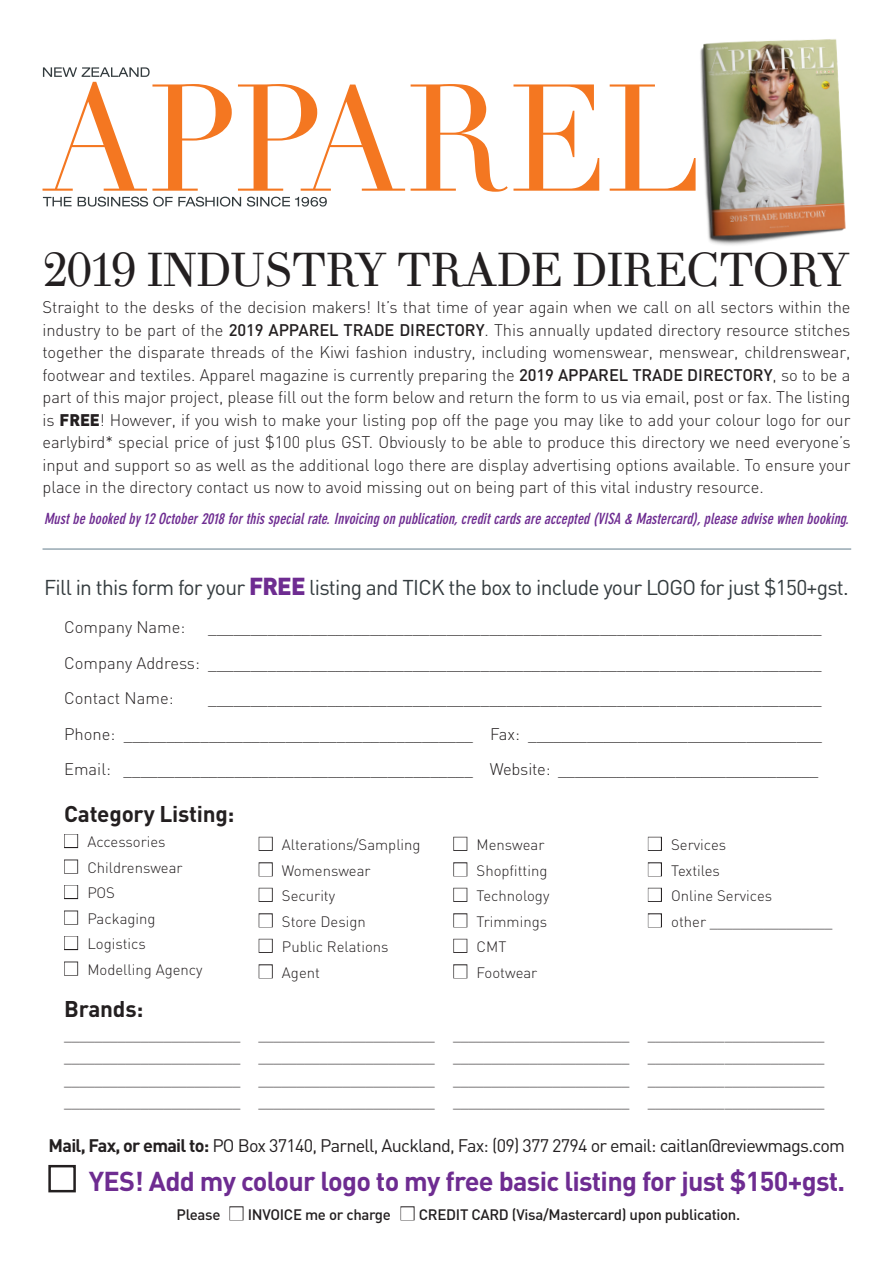
<style>
.page{position:relative;width:893px;height:1263px;background:#fff}
.page>*{position:absolute;margin:0;border:0;box-sizing:border-box;transform-origin:0 0}
.t1{font:47.25px "Theano Didot";letter-spacing:-.04em;color:#231f20}
.t2{font:700 27px "DIN";letter-spacing:-.025em;color:#6e2c91}
.t3{font:700 22.5px "DIN";letter-spacing:-.01em;color:#231f20}
.t4{font:21.15px "DIN";letter-spacing:-.035em;color:#333b3e}
.t5{font:18px "DIN";letter-spacing:-.04em;color:#231f20}
.t6{font:300 16.65px/22.5px "DIN";letter-spacing:-.005em;color:#231f20;text-align:justify}
.t7{font:italic 700 condensed 15.15px "DIN Neuzeit Grotesk Std";color:#6e2c91}
.t8{font:500 15px "DIN";letter-spacing:-.02em;color:#231f20}
.t9{font:300 14.85px/22.5px "DIN";color:#231f20;text-align:justify}
.s1{font-weight:500}
.s2{font-weight:900}
.s3{font-weight:900;font-size:24.3px;color:#6e2c91}
.s4{color:#fff}
.s5{font-weight:700}
</style>
<div class="page">
<div style="left:64px;top:834px;width:14px;height:14px;border:1px solid #231f20"></div>
<div style="left:64px;top:859px;width:14px;height:14px;border:1px solid #231f20"></div>
<div style="left:64px;top:885px;width:14px;height:14px;border:1px solid #231f20"></div>
<div style="left:64px;top:910px;width:14px;height:14px;border:1px solid #231f20"></div>
<div style="left:64px;top:936px;width:14px;height:14px;border:1px solid #231f20"></div>
<div style="left:64px;top:961px;width:14px;height:14px;border:1px solid #231f20"></div>
<div style="left:48px;top:1165px;width:28px;height:27px;border:2px solid #231f20"></div>
<div style="left:229px;top:1206px;width:14px;height:14px;border:1px solid #231f20"></div>
<div style="left:400px;top:1206px;width:15px;height:14px;border:1px solid #231f20"></div>
<div style="left:259px;top:837px;width:14px;height:14px;border:1px solid #231f20"></div>
<div style="left:259px;top:862px;width:14px;height:14px;border:1px solid #231f20"></div>
<div style="left:259px;top:888px;width:14px;height:14px;border:1px solid #231f20"></div>
<div style="left:259px;top:913px;width:14px;height:14px;border:1px solid #231f20"></div>
<div style="left:259px;top:939px;width:14px;height:14px;border:1px solid #231f20"></div>
<div style="left:259px;top:964px;width:14px;height:14px;border:1px solid #231f20"></div>
<div style="left:453px;top:837px;width:14px;height:14px;border:1px solid #231f20"></div>
<div style="left:453px;top:862px;width:14px;height:14px;border:1px solid #231f20"></div>
<div style="left:453px;top:888px;width:14px;height:14px;border:1px solid #231f20"></div>
<div style="left:453px;top:913px;width:14px;height:14px;border:1px solid #231f20"></div>
<div style="left:453px;top:939px;width:14px;height:14px;border:1px solid #231f20"></div>
<div style="left:453px;top:964px;width:14px;height:14px;border:1px solid #231f20"></div>
<div style="left:648px;top:837px;width:14px;height:14px;border:1px solid #231f20"></div>
<div style="left:648px;top:862px;width:14px;height:14px;border:1px solid #231f20"></div>
<div style="left:648px;top:888px;width:14px;height:14px;border:1px solid #231f20"></div>
<div style="left:648px;top:913px;width:14px;height:14px;border:1px solid #231f20"></div>
<hr style="left:43px;top:548px;width:808px;height:2px;background:#97a8b2">
<img style="left:700px;top:39px;width:146px;height:206px">
<svg style="left:43px;top:197px;width:284px;height:10px"></svg>
<svg style="left:43px;top:67px;width:107px;height:10px"></svg>
<svg style="left:43px;top:82px;width:653px;height:110px"></svg>
<h1 class="t1" style="left:43px;top:241px;width:809px">2019 INDUSTRY TRADE DIRECTORY</h1>
<p class="t6" style="left:43px;top:296px;width:809px">Straight to the desks of the decision makers! It’s that time of year again when we call on all sectors within the industry to be part of the <span class="s1">2019 APPAREL TRADE DIRECTORY</span>. This annually updated directory resource stitches together the disparate threads of the Kiwi fashion industry, including womenswear, menswear, childrenswear, footwear and textiles. Apparel magazine is currently preparing the <span class="s1">2019 APPAREL TRADE DIRECTORY</span>, so to be a part of this major project, please fill out the form below and return the form to us via email, post or fax. The listing is <span class="s2">FREE</span>! However, if you wish to make your listing pop off the page you may like to add your colour logo for our earlybird* special price of just $100 plus GST. Obviously to be able to produce this directory we need everyone’s input and support so as well as the additional logo there are display advertising options available. To ensure your place in the directory contact us now to avoid missing out on being part of this vital industry resource.</p>
<p class="t7" style="left:44px;top:510px;width:810px">Mustbebookedby12October2018forthisspecialrate.Invoicingonpublication,creditcardsareaccepted(VISA &amp; Mastercard),pleaseadvisewhenbooking.</p>
<p class="t4" style="left:44px;top:575px;width:806px">Fill in this form for your <span class="s3">FREE</span> listing and TICK the box to include your LOGO for just $150+gst.</p>
<p class="t6" style="left:64px;top:616px;width:123px">Company Name:</p>
<p class="t6" style="left:64px;top:610px;width:759px;line-height:35.4px;text-indent:144px">________________________________________________________________________ Company Address: ________________________________________________________________________ Contact Name:</p>
<p class="t6" style="left:64px;top:680px;width:759px;line-height:35.4px;text-indent:144px">________________________________________________________________________ Phone: _________________________________________ Fax: ___________________________________ Email: _________________________________________ Website: _______________________________</p>
<h3 class="t3" style="left:64px;top:799px;width:172px">Category Listing:</h3>
<p class="t9" style="left:64px;top:831px;width:103px"><span class="s4">■</span> Accessories</p>
<p class="t9" style="left:64px;top:856px;width:120px"><span class="s4">■</span> Childrenswear</p>
<p class="t9" style="left:64px;top:882px;width:52px"><span class="s4">■</span> POS</p>
<p class="t9" style="left:64px;top:907px;width:93px"><span class="s4">■</span> Packaging</p>
<p class="t9" style="left:64px;top:933px;width:83px"><span class="s4">■</span> Logistics</p>
<p class="t9" style="left:64px;top:958px;width:140px"><span class="s4">■</span> Modelling Agency</p>
<p class="t9" style="left:259px;top:833px;width:163px"><span class="s4">■</span> Alterations/Sampling</p>
<p class="t9" style="left:259px;top:859px;width:113px"><span class="s4">■</span> Womenswear</p>
<p class="t9" style="left:259px;top:884px;width:78px"><span class="s4">■</span> Security</p>
<p class="t9" style="left:259px;top:910px;width:109px"><span class="s4">■</span> Store Design</p>
<p class="t9" style="left:259px;top:935px;width:131px"><span class="s4">■</span> Public Relations</p>
<p class="t9" style="left:259px;top:961px;width:63px"><span class="s4">■</span> Agent</p>
<p class="t9" style="left:453px;top:833px;width:93px"><span class="s4">■</span> Menswear</p>
<p class="t9" style="left:453px;top:859px;width:96px"><span class="s4">■</span> Shopfitting</p>
<p class="t9" style="left:453px;top:884px;width:98px"><span class="s4">■</span> Technology</p>
<p class="t9" style="left:453px;top:910px;width:95px"><span class="s4">■</span> Trimmings</p>
<p class="t9" style="left:453px;top:935px;width:55px"><span class="s4">■</span> CMT</p>
<p class="t9" style="left:453px;top:961px;width:86px"><span class="s4">■</span> Footwear</p>
<p class="t9" style="left:648px;top:833px;width:80px"><span class="s4">■</span> Services</p>
<p class="t9" style="left:648px;top:859px;width:73px"><span class="s4">■</span> Textiles</p>
<p class="t9" style="left:648px;top:884px;width:126px"><span class="s4">■</span> Online Services</p>
<p class="t9" style="left:648px;top:910px;width:186px"><span class="s4">■</span> other ________________</p>
<h3 class="t3" style="left:64px;top:995px;width:81px">Brands:</h3>
<p class="t9" style="left:64px;top:1023px;width:178px">_______________________ _______________________ _______________________ _______________________</p>
<p class="t9" style="left:258px;top:1023px;width:178px">_______________________ _______________________ _______________________ _______________________</p>
<p class="t9" style="left:453px;top:1023px;width:178px">_______________________ _______________________ _______________________ _______________________</p>
<p class="t9" style="left:648px;top:1023px;width:178px">_______________________ _______________________ _______________________ _______________________</p>
<p class="t5" style="left:49px;top:1134px;width:798px"><span class="s5">Mail, Fax, or email to:</span> PO Box 37140, Parnell, Auckland, Fax: (09) 377 2794 or email: caitlan@reviewmags.com</p>
<h2 class="t2" style="left:89px;top:1164px;width:758px">YES! Add my colour logo to my free basic listing for just $150+gst.</h2>
<p class="t8" style="left:177px;top:1205px;width:565px">Please <span class="s4">■</span> INVOICE me or charge <span class="s4">■</span> CREDIT CARD (Visa/Mastercard) upon publication.</p>
</div>
